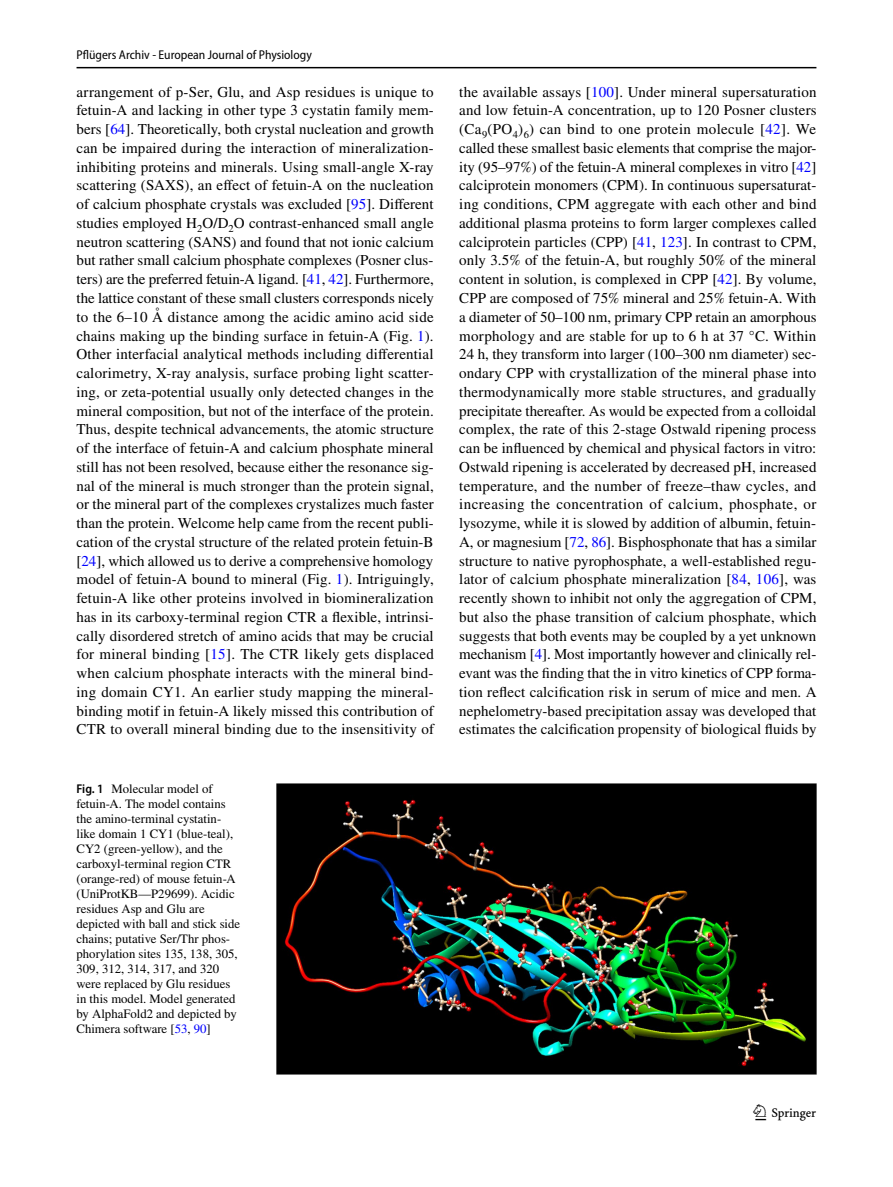
<style>
.page{position:relative;width:893px;height:1187px;background:#fff}
.page>*{position:absolute;margin:0;border:0;box-sizing:border-box;transform-origin:0 0}
.t1{font:22.5px "Springnew Regular 3";color:#000}
.t2{font:15px/18.8px "STIX";letter-spacing:.005em;color:#000;text-align:justify}
.t3{font:12.75px/15px "STIX";color:#000}
.t4{font:semi-condensed 12.75px "Myriad Pro";color:#000}
.s1{color:#00f}
.s2{font-family:"Myriad Pro";font-weight:600;font-stretch:semi-condensed}
</style>
<div class="page">
<hr style="left:77px;top:67px;width:739px;height:1px;background:#000">
<img style="left:276px;top:783px;width:540px;height:290px">
<p class="t4" style="left:77px;top:48px;width:237px">Pflügers Archiv - European Journal of Physiology</p>
<p class="t2" style="left:77px;top:83px;width:359px">arrangement of p-Ser, Glu, and Asp residues is unique to fetuin-A and lacking in other type 3 cystatin family mem&shy;bers [<span class="s1">64</span>]. Theoretically, both crystal nucleation and growth can be impaired during the interaction of mineralization&shy;inhibiting proteins and minerals. Using small-angle X-ray scattering (SAXS), an effect of fetuin-A on the nucleation of calcium phosphate crystals was excluded [<span class="s1">95</span>]. Different studies employed H<sub>2</sub>O/D<sub>2</sub>O contrast-enhanced small angle neutron scattering (SANS) and found that not ionic calcium but rather small calcium phosphate complexes (Posner clus&shy;ters) are the preferred fetuin-A ligand. [<span class="s1">41</span>, <span class="s1">42</span>]. Furthermore, the lattice constant of these small clusters corresponds nicely to the 6–10 Å distance among the acidic amino acid side chains making up the binding surface in fetuin-A (Fig. <span class="s1">1</span>).<br>Other interfacial analytical methods including differential calorimetry, X-ray analysis, surface probing light scatter&shy;ing, or zeta-potential usually only detected changes in the mineral composition, but not of the interface of the protein.<br>Thus, despite technical advancements, the atomic structure of the interface of fetuin-A and calcium phosphate mineral still has not been resolved, because either the resonance sig&shy;nal of the mineral is much stronger than the protein signal, or the mineral part of the complexes crystalizes much faster than the protein. Welcome help came from the recent publi&shy;cation of the crystal structure of the related protein fetuin-B [<span class="s1">24</span>], which allowed us to derive a comprehensive homology model of fetuin-A bound to mineral (Fig. <span class="s1">1</span>). Intriguingly, fetuin-A like other proteins involved in biomineralization has in its carboxy-terminal region CTR a flexible, intrinsi&shy;cally disordered stretch of amino acids that may be crucial for mineral binding [<span class="s1">15</span>]. The CTR likely gets displaced when calcium phosphate interacts with the mineral bind&shy;ing domain CY1. An earlier study mapping the mineral&shy;binding motif in fetuin-A likely missed this contribution of CTR to overall mineral binding due to the insensitivity of</p>
<p class="t2" style="left:459px;top:83px;width:359px">the available assays [<span class="s1">100</span>]. Under mineral supersaturation and low fetuin-A concentration, up to 120 Posner clusters (Ca<sub>9</sub>(PO<sub>4</sub>)<sub>6</sub>) can bind to one protein molecule [<span class="s1">42</span>]. We called these smallest basic elements that comprise the major&shy;ity (95–97%) of the fetuin-A mineral complexes in vitro [<span class="s1">42</span>] calciprotein monomers (CPM). In continuous supersaturat&shy;ing conditions, CPM aggregate with each other and bind additional plasma proteins to form larger complexes called calciprotein particles (CPP) [<span class="s1">41</span>, <span class="s1">123</span>]. In contrast to CPM, only 3.5% of the fetuin-A, but roughly 50% of the mineral content in solution, is complexed in CPP [<span class="s1">42</span>]. By volume, CPP are composed of 75% mineral and 25% fetuin-A. With a diameter of 50–100 nm, primary CPP retain an amorphous morphology and are stable for up to 6 h at 37 °C. Within 24 h, they transform into larger (100–300 nm diameter) sec&shy;ondary CPP with crystallization of the mineral phase into thermodynamically more stable structures, and gradually precipitate thereafter. As would be expected from a colloidal complex, the rate of this 2-stage Ostwald ripening process can be influenced by chemical and physical factors in vitro:<br>Ostwald ripening is accelerated by decreased pH, increased temperature, and the number of freeze–thaw cycles, and increasing the concentration of calcium, phosphate, or lysozyme, while it is slowed by addition of albumin, fetuin-A, or magnesium [<span class="s1">72</span>, <span class="s1">86</span>]. Bisphosphonate that has a similar structure to native pyrophosphate, a well-established regu&shy;lator of calcium phosphate mineralization [<span class="s1">84</span>, <span class="s1">106</span>], was recently shown to inhibit not only the aggregation of CPM, but also the phase transition of calcium phosphate, which suggests that both events may be coupled by a yet unknown mechanism [<span class="s1">4</span>]. Most importantly however and clinically rel&shy;evant was the finding that the in vitro kinetics of CPP forma&shy;tion reflect calcification risk in serum of mice and men. A nephelometry-based precipitation assay was developed that estimates the calcification propensity of biological fluids by</p>
<p class="t3" style="left:77px;top:781px;width:165px"><span class="s2">Fig. 1</span> Molecular model of fetuin-A. The model contains the amino-terminal cystatin&shy;like domain 1 CY1 (blue-teal),<br>CY2 (green-yellow), and the carboxyl-terminal region CTR (orange-red) of mouse fetuin-A (UniProtKB—P29699). Acidic residues Asp and Glu are depicted with ball and stick side chains; putative Ser/Thr phos&shy;phorylation sites 135, 138, 305,<br>309, 312, 314, 317, and 320 were replaced by Glu residues in this model. Model generated by AlphaFold2 and depicted by<br>Chimera software [<span class="s1">53</span>, <span class="s1">90</span>]</p>
<h1 class="t1" style="left:755px;top:1104px;width:62px">1 3</h1>
</div>
